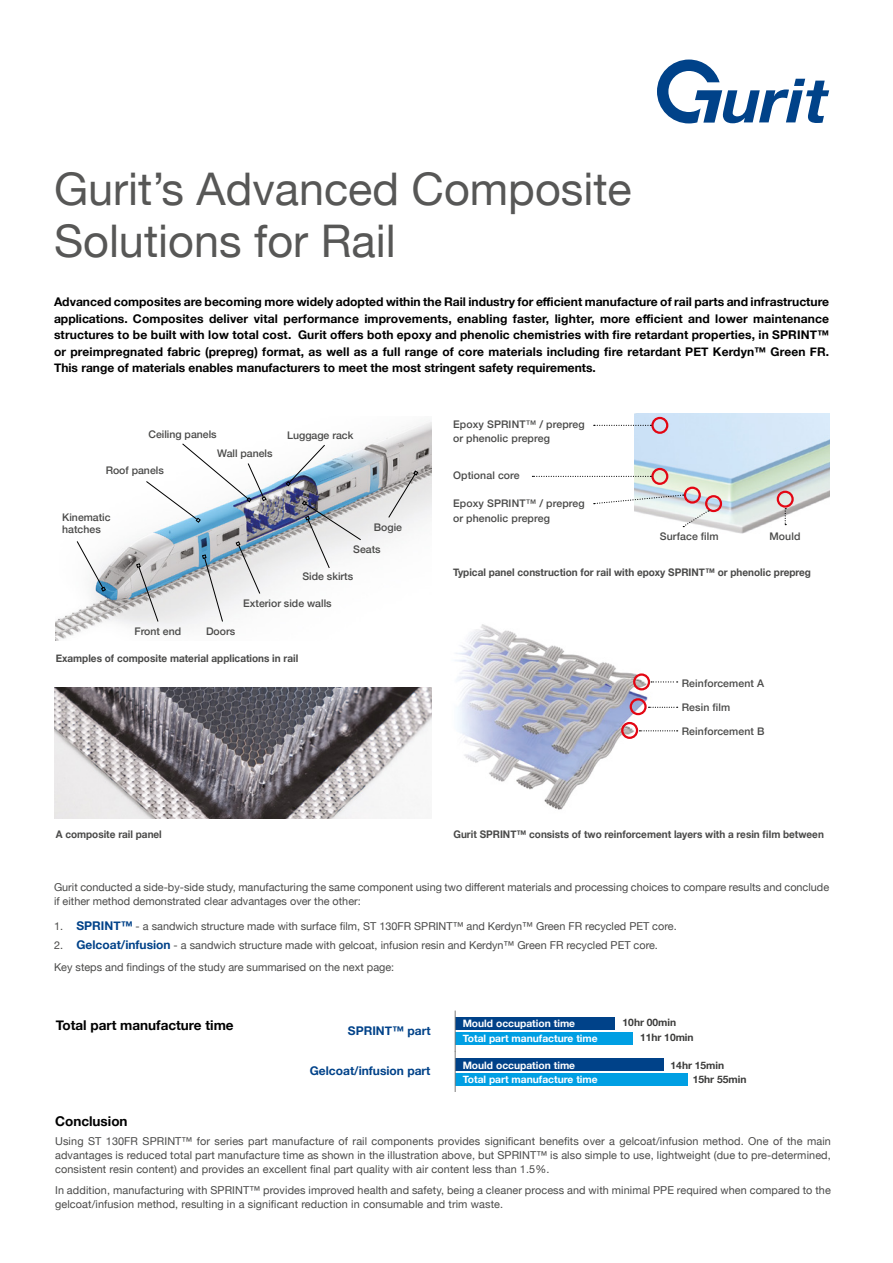
<style>
.page{position:relative;width:893px;height:1263px;background:#fff}
.page>*{position:absolute;margin:0;border:0;box-sizing:border-box;transform-origin:0 0}
.t1{font:45px/52.5px "Helvetica Neue";color:#575756}
.t2{font:700 13.5px "Helvetica Neue";color:#000}
.t3{font:700 12px/16.5px "Helvetica Neue";color:#000;text-align:justify}
.t4{font:700 12px "Helvetica Neue";color:#004289}
.t5{font:10.8px/14.2px "Helvetica Neue";color:#4a4a49}
.t6{font:500 10.5px/14.2px "Helvetica Neue";color:#4a4a49}
.t7{font:700 10.5px "Helvetica Neue";color:#4a4a49;scale:.95 1}
.t8{font:700 10.2px "Helvetica Neue";color:#fff}
.t9{font:700 10.2px/15.1px "Helvetica Neue";color:#3c3c3b}
.s1{font-weight:700;font-size:12px;color:#004289}
</style>
<div class="page">
<svg style="left:657px;top:60px;width:172px;height:63px"></svg>
<img style="left:54px;top:687px;width:377px;height:131px">
<img style="left:635px;top:414px;width:194px;height:120px">
<div style="left:651px;top:417px;width:17px;height:17px;border:2px solid #e30613;border-radius:50%"></div>
<svg style="left:594px;top:425px;width:57px;height:1px"></svg>
<div style="left:651px;top:468px;width:17px;height:17px;border:2px solid #e30613;border-radius:50%"></div>
<svg style="left:532px;top:476px;width:119px;height:1px"></svg>
<div style="left:777px;top:491px;width:17px;height:17px;border:2px solid #e30613;border-radius:50%"></div>
<svg style="left:785px;top:508px;width:1px;height:17px"></svg>
<div style="left:684px;top:487px;width:17px;height:17px;border:2px solid #e30613;border-radius:50%"></div>
<div style="left:705px;top:495px;width:17px;height:17px;border:2px solid #e30613;border-radius:50%"></div>
<svg style="left:594px;top:494px;width:115px;height:33px"></svg>
<img style="left:455px;top:624px;width:219px;height:186px">
<div style="left:633px;top:673px;width:17px;height:17px;border:2px solid #e30613;border-radius:50%"></div>
<div style="left:630px;top:698px;width:17px;height:17px;border:2px solid #e30613;border-radius:50%"></div>
<div style="left:621px;top:722px;width:17px;height:17px;border:2px solid #e30613;border-radius:50%"></div>
<svg style="left:651px;top:681px;width:27px;height:1px"></svg>
<svg style="left:648px;top:707px;width:30px;height:1px"></svg>
<svg style="left:639px;top:730px;width:39px;height:1px"></svg>
<img style="left:55px;top:422px;width:376px;height:218px">
<svg style="left:136px;top:563px;width:23px;height:59px"></svg>
<svg style="left:202px;top:554px;width:21px;height:68px"></svg>
<svg style="left:235px;top:541px;width:26px;height:53px"></svg>
<svg style="left:145px;top:443px;width:122px;height:80px"></svg>
<svg style="left:285px;top:444px;width:41px;height:43px"></svg>
<svg style="left:302px;top:500px;width:60px;height:69px"></svg>
<svg style="left:388px;top:470px;width:31px;height:48px"></svg>
<svg style="left:76px;top:540px;width:30px;height:52px"></svg>
<div style="left:455px;top:1017px;width:160px;height:13px;background:#004289"></div>
<div style="left:455px;top:1032px;width:178px;height:13px;background:#009fe3"></div>
<hr style="left:455px;top:1010px;width:1px;height:42px;background:#7c7b7b">
<div style="left:455px;top:1058px;width:209px;height:13px;background:#004289"></div>
<div style="left:455px;top:1073px;width:232px;height:13px;background:#009fe3"></div>
<hr style="left:455px;top:1051px;width:1px;height:41px;background:#7c7b7b">
<h1 class="t1" style="left:54px;top:165px;width:579px">Gurit’s Advanced Composite<br>Solutions for Rail</h1>
<p class="t3" style="left:54px;top:294px;width:777px">Advanced composites are becoming more widely adopted within the Rail industry for efficient manufacture of rail parts and infrastructure applications. Composites deliver vital performance improvements, enabling faster, lighter, more efficient and lower maintenance structures to be built with low total cost. Gurit offers both epoxy and phenolic chemistries with fire retardant properties, in SPRINT™ or preimpregnated fabric (prepreg) format, as well as a full range of core materials including fire retardant PET Kerdyn™ Green FR.<br>This range of materials enables manufacturers to meet the most stringent safety requirements.</p>
<p class="t6" style="left:148px;top:426px;width:70px">Ceiling panels</p>
<p class="t6" style="left:106px;top:463px;width:60px">Roof panels</p>
<p class="t6" style="left:62px;top:510px;width:50px;line-height:12.6px">Kinematic hatches</p>
<p class="t6" style="left:217px;top:445px;width:57px">Wall panels</p>
<p class="t6" style="left:287px;top:428px;width:68px">Luggage rack</p>
<p class="t6" style="left:374px;top:519px;width:30px">Bogie</p>
<p class="t6" style="left:353px;top:541px;width:29px">Seats</p>
<p class="t6" style="left:302px;top:569px;width:52px">Side skirts</p>
<p class="t6" style="left:135px;top:623px;width:48px">Front end</p>
<p class="t6" style="left:206px;top:623px;width:31px">Doors</p>
<p class="t6" style="left:243px;top:595px;width:90px">Exterior side walls</p>
<p class="t7" style="left:56px;top:650px;width:257px">Examples of composite material applications in rail</p>
<p class="t7" style="left:56px;top:826px;width:113px">A composite rail panel</p>
<p class="t6" style="left:453px;top:416px;width:133px">Epoxy SPRINT™ / prepreg or phenolic prepreg</p>
<p class="t6" style="left:453px;top:467px;width:68px">Optional core</p>
<p class="t6" style="left:453px;top:495px;width:133px">Epoxy SPRINT™ / prepreg or phenolic prepreg</p>
<p class="t6" style="left:660px;top:528px;width:60px">Surface film</p>
<p class="t7" style="left:453px;top:564px;width:378px">Typical panel construction for rail with epoxy SPRINT™ or phenolic prepreg</p>
<p class="t6" style="left:769px;top:528px;width:32px">Mould</p>
<p class="t6" style="left:682px;top:675px;width:84px">Reinforcement A</p>
<p class="t6" style="left:682px;top:699px;width:50px">Resin film</p>
<p class="t6" style="left:682px;top:724px;width:84px">Reinforcement B</p>
<p class="t7" style="left:453px;top:826px;width:391px">Gurit SPRINT™ consists of two reinforcement layers with a resin film between</p>
<p class="t5" style="left:54px;top:880px;width:777px">Gurit conducted a side-by-side study, manufacturing the same component using two different materials and processing choices to compare results and conclude if either method demonstrated clear advantages over the other:</p>
<p class="t5" style="left:54px;top:920px;width:624px">1. <span class="s1">SPRINT™</span> - a sandwich structure made with surface film, ST 130FR SPRINT™ and Kerdyn™ Green FR recycled PET core.</p>
<p class="t5" style="left:54px;top:934px;width:605px;line-height:22.8px">2. <span class="s1">Gelcoat/infusion</span> - a sandwich structure made with gelcoat, infusion resin and Kerdyn™ Green FR recycled PET core.<br>Key steps and findings of the study are summarised on the next page:</p>
<p class="t2" style="left:56px;top:1014px;width:179px">Total part manufacture time</p>
<p class="t4" style="left:348px;top:1022px;width:84px">SPRINT™ part</p>
<p class="t9" style="left:640px;top:1015px;width:55px;text-indent:-17px">10hr 00min<br>11hr 10min</p>
<p class="t4" style="left:310px;top:1061px;width:122px">Gelcoat/infusion part</p>
<p class="t8" style="left:463px;top:1016px;width:114px">Mould occupation time</p>
<p class="t8" style="left:463px;top:1030px;width:137px">Total part manufacture time</p>
<p class="t9" style="left:671px;top:1057px;width:55px">14hr 15min</p>
<p class="t8" style="left:463px;top:1057px;width:114px">Mould occupation time</p>
<p class="t8" style="left:463px;top:1072px;width:137px">Total part manufacture time</p>
<p class="t9" style="left:693px;top:1072px;width:55px">15hr 55min</p>
<p class="t2" style="left:55px;top:1111px;width:74px">Conclusion</p>
<p class="t5" style="left:55px;top:1134px;width:777px;text-align:justify">Using ST 130FR SPRINT™ for series part manufacture of rail components provides significant benefits over a gelcoat/infusion method. One of the main advantages is reduced total part manufacture time as shown in the illustration above, but SPRINT™ is also simple to use, lightweight (due to pre-determined, consistent resin content) and provides an excellent final part quality with air content less than 1.5%.</p>
<p class="t5" style="left:55px;top:1183px;width:777px">In addition, manufacturing with SPRINT™ provides improved health and safety, being a cleaner process and with minimal PPE required when compared to the gelcoat/infusion method, resulting in a significant reduction in consumable and trim waste.</p>
</div>
